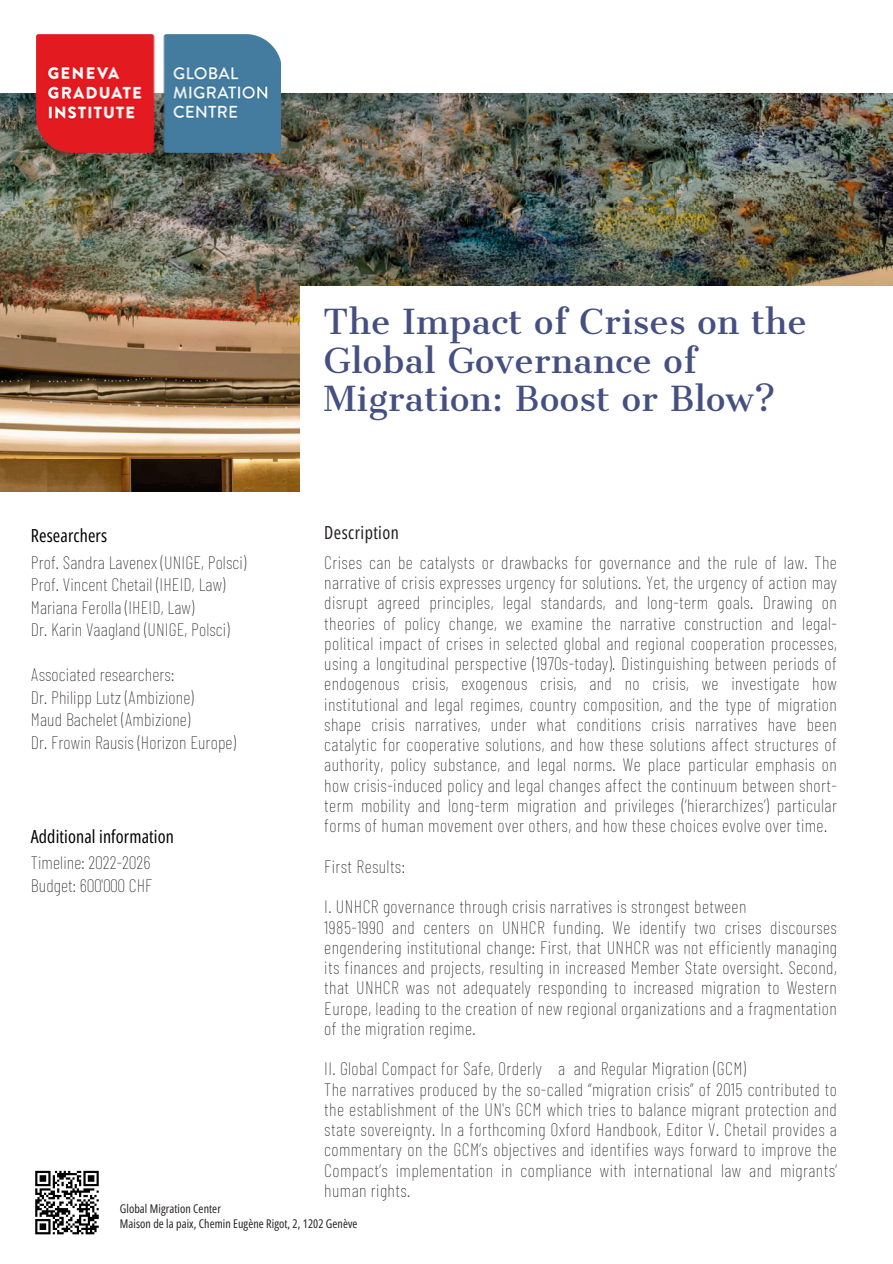
<style>
.page{position:relative;width:893px;height:1264px;background:#fff}
.page>*{position:absolute;margin:0;border:0;box-sizing:border-box;transform-origin:0 0}
.t1{font:33px/38.2px "Cantata One";letter-spacing:.01em;color:#455081}
.t2{font:100 18px/20.2px "Barlow Condensed";letter-spacing:.02em;color:#231f20}
.t3{font:18px "Open Sans Condensed";letter-spacing:.01em;color:#000}
.t4{font:18px "Open Sans Condensed";letter-spacing:.02em;color:#231f20}
.t5{font:12px "Open Sans Condensed";letter-spacing:.005em;color:#231f20}
</style>
<div class="page">
<img style="left:0;top:93px;width:892px;height:398px">
<div style="left:300px;top:286px;width:592px;height:220px;background:#fff"></div>
<img style="left:37px;top:34px;width:244px;height:118px">
<svg style="left:35px;top:1170px;width:64px;height:65px"></svg>
<h2 class="t1" style="left:323px;top:303px;width:484px">The Impact of Crises on the<br>Global Governance of<br>Migration: Boost or Blow?</h2>
<h2 class="t3" style="left:31px;top:523px;width:78px">Researchers</h2>
<p class="t4" style="left:324px;top:520px;width:76px">Description</p>
<h2 class="t2" style="left:31px;top:550px;width:217px;line-height:22.5px">Prof. Sandra Lavenex (UNIGE, Polsci)<br>Prof. Vincent Chetail (IHEID, Law)<br>Mariana Ferolla (IHEID, Law)<br>Dr. Karin Vaagland (UNIGE, Polsci)</h2>
<h2 class="t2" style="left:31px;top:663px;width:206px;line-height:22.5px">Associated researchers:<br>Dr. Philipp Lutz (Ambizione)<br>Maud Bachelet (Ambizione)<br>Dr. Frowin Rausis (Horizon Europe)</h2>
<p class="t3" style="left:31px;top:823px;width:145px">Additional information</p>
<h2 class="t2" style="left:31px;top:850px;width:123px;line-height:22.5px">Timeline: 2022-2026<br>Budget: 600'000 CHF</h2>
<h1 class="t2" style="left:324px;top:551px;width:514px;text-align:justify">Crises can be catalysts or drawbacks for governance and the rule of law. The narrative of crisis expresses urgency for solutions. Yet, the urgency of action may disrupt agreed principles, legal standards, and long-term goals. Drawing on theories of policy change, we examine the narrative construction and legal&shy;political impact of crises in selected global and regional cooperation processes, using a longitudinal perspective (1970s-today). Distinguishing between periods of endogenous crisis, exogenous crisis, and no crisis, we investigate how institutional and legal regimes, country composition, and the type of migration shape crisis narratives, under what conditions crisis narratives have been catalytic for cooperative solutions, and how these solutions affect structures of authority, policy substance, and legal norms. We place particular emphasis on how crisis-induced policy and legal changes affect the continuum between short&shy;term mobility and long-term migration and privileges (‘hierarchizes’) particular forms of human movement over others, and how these choices evolve over time.</h1>
<h2 class="t2" style="left:324px;top:855px;width:82px">First Results:</h2>
<h2 class="t2" style="left:324px;top:895px;width:514px">I. UNHCR governance through crisis narratives is strongest between<br>1985-1990 and centers on UNHCR funding. We identify two crises discourses engendering institutional change: First, that UNHCR was not efficiently managing its finances and projects, resulting in increased Member State oversight. Second, that UNHCR was not adequately responding to increased migration to Western Europe, leading to the creation of new regional organizations and a fragmentation of the migration regime.</h2>
<h2 class="t2" style="left:324px;top:1057px;width:514px">II. Global Compact for Safe, Orderly a and Regular Migration (GCM)<br>The narratives produced by the so-called “migration crisis” of 2015 contributed to the establishment of the UN's GCM which tries to balance migrant protection and state sovereignty. In a forthcoming Oxford Handbook, Editor V. Chetail provides a commentary on the GCM’s objectives and identifies ways forward to improve the Compact’s implementation in compliance with international law and migrants’ human rights.</h2>
<h2 class="t5" style="left:120px;top:1200px;width:102px">Global Migration Center</h2>
<h2 class="t5" style="left:120px;top:1214px;width:239px">Maison de la paix, Chemin Eugène Rigot, 2, 1202 Genève</h2>
</div>
